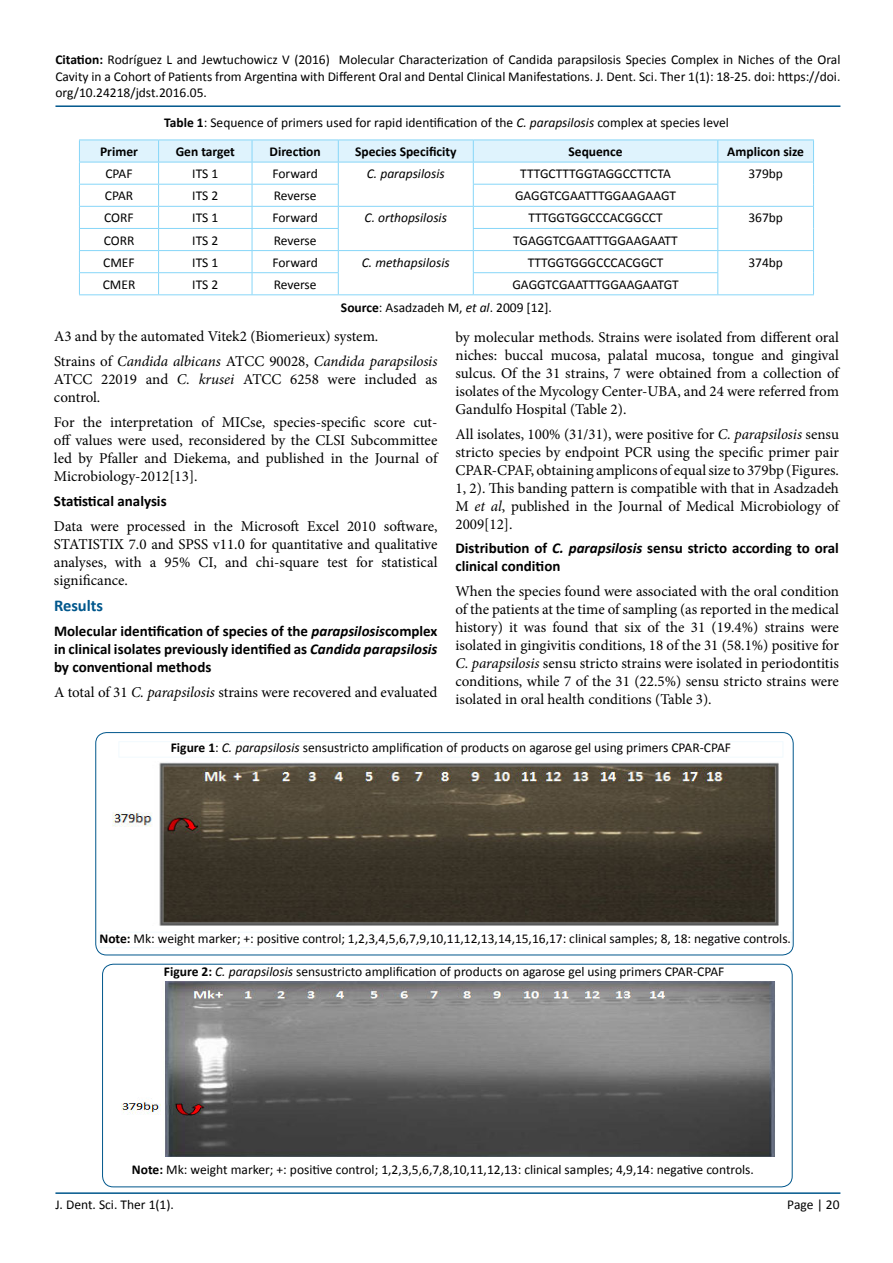
<style>
.page{position:relative;width:893px;height:1263px;background:#fff}
.page>*{position:absolute;margin:0;border:0;box-sizing:border-box;transform-origin:0 0}
.t1{font:700 16.5px "Calibri";color:#00578c}
.t2{font:15px/18px "Minion Pro";letter-spacing:-.005em;color:#000;text-align:justify}
.t3{font:700 15px/18px "Calibri";color:#000;text-align:justify}
.t4{font:13.5px/16.5px "Calibri";color:#000;text-align:justify}
.t5{font:700 13.5px "Calibri";color:#000}
.t6{font:italic 13.5px "Calibri";color:#000}
.s1{font-weight:700}
.s2{font-style:italic}
</style>
<div class="page">
<hr style="left:55px;top:1192px;width:785px;height:2px;background:#00578c">
<hr style="left:55px;top:105px;width:785px;height:2px;background:#00578c">
<hr style="left:338px;top:294px;width:135px;height:1px;background:#87d6f8">
<hr style="left:718px;top:294px;width:96px;height:1px;background:#87d6f8">
<hr style="left:79px;top:294px;width:80px;height:1px;background:#87d6f8">
<hr style="left:159px;top:294px;width:93px;height:1px;background:#87d6f8">
<hr style="left:252px;top:294px;width:86px;height:1px;background:#87d6f8">
<svg style="left:79px;top:140px;width:735px;height:154px"></svg>
<hr style="left:473px;top:294px;width:245px;height:1px;background:#87d6f8">
<img style="left:113px;top:762px;width:666px;height:163px">
<div style="left:95px;top:732px;width:699px;height:223px;border:1px solid #00578c;border-radius:11px"></div>
<div style="left:119px;top:741px;width:664px;height:16px;border:1px solid #f1fafe"></div>
<div style="left:99px;top:932px;width:693px;height:16px;border:1px solid #f1fafe"></div>
<img style="left:122px;top:982px;width:653px;height:174px">
<div style="left:102px;top:964px;width:691px;height:223px;border:1px solid #00578c;border-radius:11px"></div>
<p class="t4" style="left:55px;top:51px;width:786px"><span class="s1">Citation:</span> Rodríguez L and Jewtuchowicz V (2016) Molecular Characterization of Candida parapsilosis Species Complex in Niches of the Oral Cavity in a Cohort of Patients from Argentina with Different Oral and Dental Clinical Manifestations. J. Dent. Sci. Ther 1(1): 18-25. doi: https://doi. org/10.24218/jdst.2016.05.</p>
<p class="t4" style="left:164px;top:114px;width:566px"><span class="s1">Table 1</span>: Sequence of primers used for rapid identification of the <span class="s2">C. parapsilosis</span> complex at species level</p>
<p class="t5" style="left:100px;top:143px;width:39px">Primer</p>
<p class="t5" style="left:176px;top:143px;width:61px">Gen target</p>
<p class="t5" style="left:269px;top:143px;width:53px">Direction</p>
<p class="t5" style="left:355px;top:143px;width:103px">Species Specificity</p>
<p class="t5" style="left:568px;top:143px;width:56px">Sequence</p>
<p class="t5" style="left:727px;top:143px;width:78px">Amplicon size</p>
<p class="t4" style="left:105px;top:165px;width:29px">CPAF</p>
<p class="t4" style="left:192px;top:165px;width:28px">ITS 1</p>
<p class="t4" style="left:272px;top:165px;width:47px">Forward</p>
<p class="t6" style="left:367px;top:164px;width:79px">C. parapsilosis</p>
<p class="t4" style="left:520px;top:165px;width:152px">TTTGCTTTGGTAGGCCTTCTA</p>
<p class="t4" style="left:748px;top:165px;width:36px">379bp</p>
<p class="t4" style="left:105px;top:188px;width:30px">CPAR</p>
<p class="t4" style="left:192px;top:188px;width:28px">ITS 2</p>
<p class="t4" style="left:274px;top:188px;width:44px">Reverse</p>
<p class="t4" style="left:515px;top:188px;width:163px">GAGGTCGAATTTGGAAGAAGT</p>
<p class="t4" style="left:104px;top:210px;width:31px">CORF</p>
<p class="t4" style="left:192px;top:210px;width:28px">ITS 1</p>
<p class="t4" style="left:272px;top:210px;width:47px">Forward</p>
<p class="t6" style="left:365px;top:209px;width:84px">C. orthopsilosis</p>
<p class="t4" style="left:528px;top:210px;width:136px">TTTGGTGGCCCACGGCCT</p>
<p class="t4" style="left:748px;top:210px;width:36px">367bp</p>
<p class="t4" style="left:104px;top:232px;width:32px">CORR</p>
<p class="t4" style="left:192px;top:232px;width:28px">ITS 2</p>
<p class="t4" style="left:274px;top:232px;width:44px">Reverse</p>
<p class="t4" style="left:513px;top:232px;width:166px">TGAGGTCGAATTTGGAAGAATT</p>
<p class="t4" style="left:103px;top:254px;width:33px">CMEF</p>
<p class="t4" style="left:192px;top:254px;width:28px">ITS 1</p>
<p class="t4" style="left:272px;top:254px;width:47px">Forward</p>
<p class="t6" style="left:362px;top:253px;width:89px">C. methapsilosis</p>
<p class="t4" style="left:528px;top:254px;width:137px">TTTGGTGGGCCCACGGCT</p>
<p class="t4" style="left:748px;top:254px;width:36px">374bp</p>
<p class="t4" style="left:103px;top:276px;width:34px">CMER</p>
<p class="t4" style="left:192px;top:276px;width:28px">ITS 2</p>
<p class="t4" style="left:274px;top:276px;width:44px">Reverse</p>
<p class="t4" style="left:341px;top:273px;width:339px;line-height:23.4px;text-indent:171px">GAGGTCGAATTTGGAAGAATGT<br><span class="s1">Source</span>: Asadzadeh M, <span class="s2">et al</span>. 2009 [12].</p>
<p class="t2" style="left:54px;top:324px;width:385px;line-height:24.8px">A3 and by the automated Vitek2 (Biomerieux) system.<br>Strains of <span class="s2">Candida albicans</span> ATCC 90028, <span class="s2">Candida parapsilosis</span></p>
<p class="t2" style="left:54px;top:370px;width:385px">ATCC 22019 and <span class="s2">C. krusei</span> ATCC 6258 were included as control.</p>
<p class="t2" style="left:54px;top:413px;width:385px">For the interpretation of MICse, species-specific score cut&shy;off values were used, reconsidered by the CLSI Subcommittee led by Pfaller and Diekema, and published in the Journal of Microbiology-2012[13].</p>
<p class="t3" style="left:54px;top:492px;width:114px">Statistical analysis</p>
<p class="t2" style="left:54px;top:517px;width:385px">Data were processed in the Microsoft Excel 2010 software, STATISTIX 7.0 and SPSS v11.0 for quantitative and qualitative analyses, with a 95% CI, and chi-square test for statistical significance.</p>
<p class="t1" style="left:54px;top:595px;width:51px">Results</p>
<p class="t3" style="left:54px;top:622px;width:385px">Molecular identification of species of the <span class="s2">parapsilosis</span>complex in clinical isolates previously identified as <span class="s2">Candida parapsilosis </span>by conventional methods</p>
<p class="t2" style="left:54px;top:683px;width:385px">A total of 31 <span class="s2">C. parapsilosis</span> strains were recovered and evaluated</p>
<p class="t2" style="left:455px;top:328px;width:385px">by molecular methods. Strains were isolated from different oral niches: buccal mucosa, palatal mucosa, tongue and gingival sulcus. Of the 31 strains, 7 were obtained from a collection of isolates of the Mycology Center-UBA, and 24 were referred from Gandulfo Hospital (Table 2).</p>
<p class="t2" style="left:455px;top:425px;width:385px">All isolates, 100% (31/31), were positive for <span class="s2">C. parapsilosis</span> sensu stricto species by endpoint PCR using the specific primer pair CPAR-CPAF, obtaining amplicons of equal size to 379bp (Figures.<br>1, 2). This banding pattern is compatible with that in Asadzadeh M <span class="s2">et al</span>, published in the Journal of Medical Microbiology of 2009[12].</p>
<p class="t3" style="left:455px;top:539px;width:385px">Distribution of <span class="s2">C. parapsilosis</span> sensu stricto according to oral clinical condition</p>
<p class="t2" style="left:455px;top:582px;width:385px">When the species found were associated with the oral condition of the patients at the time of sampling (as reported in the medical history) it was found that six of the 31 (19.4%) strains were isolated in gingivitis conditions, 18 of the 31 (58.1%) positive for <span class="s2">C. parapsilosis</span> sensu stricto strains were isolated in periodontitis conditions, while 7 of the 31 (22.5%) sensu stricto strains were isolated in oral health conditions (Table 3).</p>
<p class="t4" style="left:171px;top:739px;width:562px"><span class="s1">Figure 1</span>: <span class="s2">C. parapsilosis</span> sensustricto amplification of products on agarose gel using primers CPAR-CPAF</p>
<p class="t4" style="left:99px;top:930px;width:693px"><span class="s1">Note:</span> Mk: weight marker; +: positive control; 1,2,3,4,5,6,7,9,10,11,12,13,14,15,16,17: clinical samples; 8, 18: negative controls.</p>
<p class="t4" style="left:164px;top:963px;width:562px"><span class="s1">Figure 2:</span> <span class="s2">C. parapsilosis</span> sensustricto amplification of products on agarose gel using primers CPAR-CPAF</p>
<p class="t4" style="left:132px;top:1162px;width:623px"><span class="s1">Note:</span> Mk: weight marker; +: positive control; 1,2,3,5,6,7,8,10,11,12,13: clinical samples; 4,9,14: negative controls.</p>
<p class="t4" style="left:55px;top:1196px;width:120px">J. Dent. Sci. Ther 1(1).</p>
<p class="t4" style="left:787px;top:1196px;width:54px">Page | 20</p>
</div>
